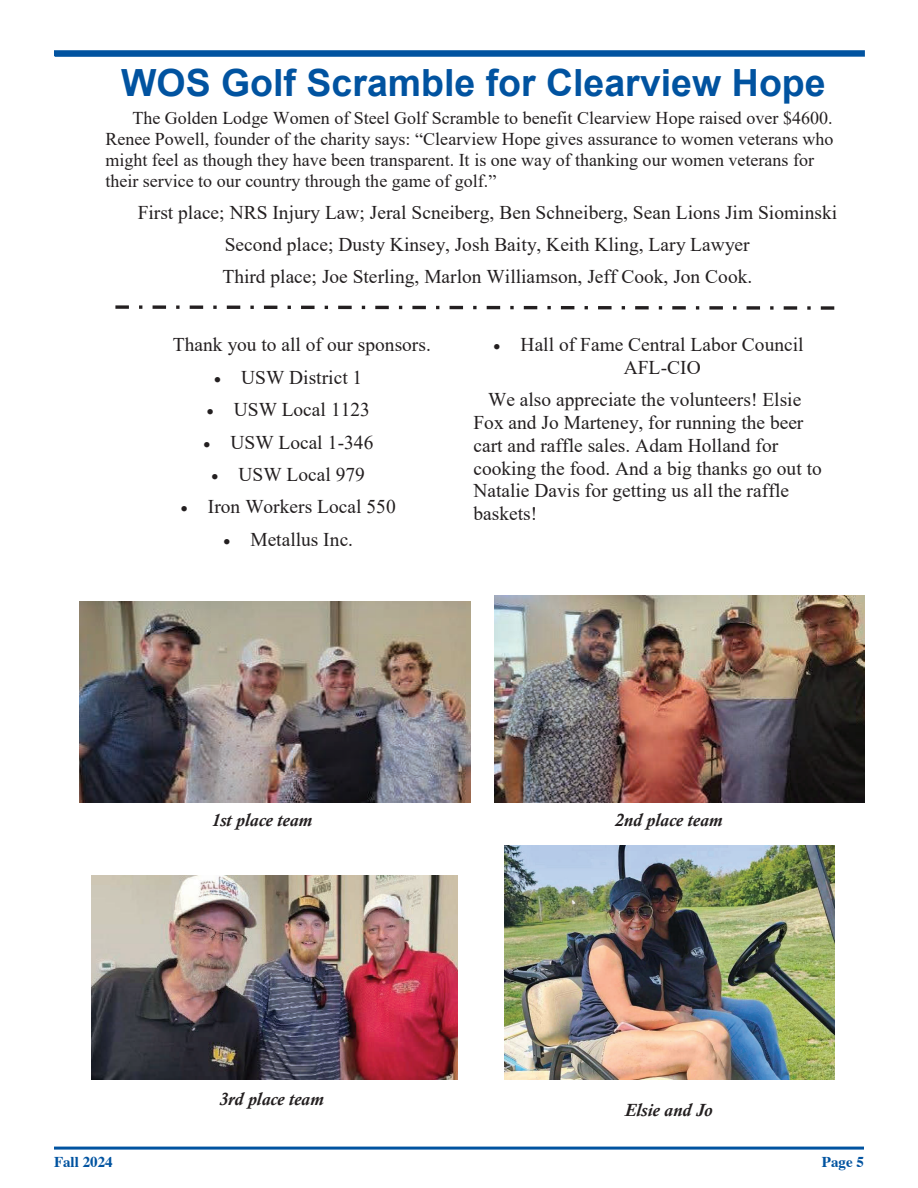
<style>
.page{position:relative;width:918px;height:1188px;background:#fff}
.page>*{position:absolute;margin:0;border:0;box-sizing:border-box;transform-origin:0 0}
.t1{font:700 37.5px "Arial";color:#0153a0}
.t2{font:19.5px/22.6px "Times New Roman";color:#231f20}
.t3{font:18px/21px "Times New Roman";color:#231f20}
.t4{font:italic 700 18px "Calisto";color:#231f20}
.t5{font:700 15px "Times";color:#0153a0}
.t6{font:700 15px "Times New Roman";letter-spacing:.005em;color:#0153a0}
.s1{font-family:"Times New Roman"}
</style>
<div class="page">
<hr style="left:54px;top:1147px;width:810px;height:3px;background:#0153a0">
<div style="left:54px;top:50px;width:811px;height:6px;background:#0153a0"></div>
<hr style="left:57px;top:1144px;width:807px;height:1px;background:#0153a0">
<hr style="left:55px;top:56px;width:810px;height:1px;background:#0153a0">
<svg style="left:115px;top:305px;width:720px;height:5px"></svg>
<img style="left:79px;top:602px;width:392px;height:201px">
<img style="left:495px;top:595px;width:369px;height:208px">
<img style="left:91px;top:876px;width:366px;height:203px">
<img style="left:505px;top:845px;width:329px;height:234px">
<h1 class="t1" style="left:121px;top:56px;width:706px">WOS Golf Scramble for Clearview Hope</h1>
<p class="t3" style="left:106px;top:107px;width:730px;text-indent:27px">The Golden Lodge Women of Steel Golf Scramble to benefit Clearview Hope raised over $4600.<br>Renee Powell, founder of the charity says: “Clearview Hope gives assurance to women veterans who might feel as though they have been transparent. It is one way of thanking our women veterans for their service to our country through the game of golf.”</p>
<p class="t2" style="left:138px;top:195px;width:701px;line-height:32.4px;text-align:center">First place; NRS Injury Law; Jeral Scneiberg, Ben Schneiberg, Sean Lions Jim Siominski<br>Second place; Dusty Kinsey, Josh Baity, Keith Kling, Lary Lawyer<br>Third place; Joe Sterling, Marlon Williamson, Jeff Cook, Jon Cook.</p>
<p class="t2" style="left:173px;top:333px;width:260px">Thank you to all of our sponsors.</p>
<p class="t2" style="left:214px;top:365px;width:150px">• USW District 1</p>
<p class="t2" style="left:207px;top:398px;width:165px">• USW Local 1123</p>
<p class="t2" style="left:203px;top:430px;width:171px">• USW Local 1-346</p>
<p class="t2" style="left:212px;top:463px;width:155px">• USW Local 979</p>
<p class="t2" style="left:181px;top:495px;width:216px">• Iron Workers Local 550</p>
<p class="t2" style="left:223px;top:527px;width:131px">• Metallus Inc.</p>
<p class="t2" style="left:624px;top:333px;width:181px;text-indent:-130px">• Hall of Fame Central Labor Council<br>AFL-CIO</p>
<p class="t2" style="left:473px;top:388px;width:350px;text-indent:15px">We also appreciate the volunteers! Elsie Fox and Jo Marteney, for running the beer cart and raffle sales. Adam Holland for cooking the food. And a big thanks go out to Natalie Davis for getting us all the raffle baskets!</p>
<p class="t4" style="left:211px;top:810px;width:102px">1st place team</p>
<p class="t4" style="left:615px;top:810px;width:109px">2nd place team</p>
<p class="t4" style="left:219px;top:1089px;width:106px">3rd place team</p>
<p class="t4" style="left:625px;top:1100px;width:89px">Elsie and Jo</p>
<p class="t6" style="left:66px;top:1152px;width:60px">Fall 2024</p>
<p class="t5" style="left:822px;top:1148px;width:43px">Page <span class="s1">5</span></p>
<p class="t5" style="left:54px;top:1148px;width:60px">Fall 2024</p>
</div>
